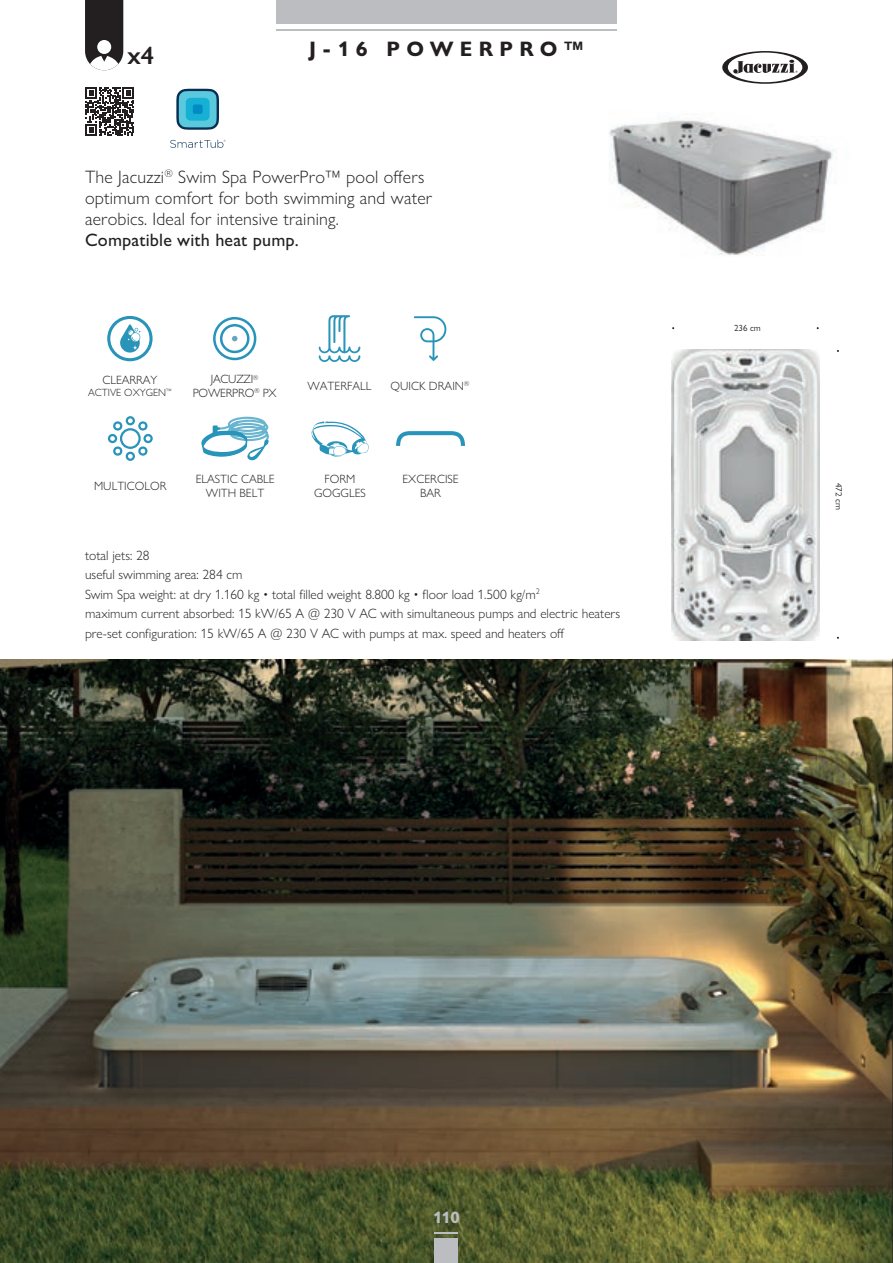
<style>
.page{position:relative;width:893px;height:1263px;background:#fff}
.page>*{position:absolute;margin:0;border:0;box-sizing:border-box;transform-origin:0 0}
.t1{font:600 25.05px "Gill Sans Nova";color:#231f20}
.t2{font:700 21px "Gill Sans Nova";letter-spacing:.3em;color:#231f20}
.t3{font:300 18px/21px "Gill Sans Nova";letter-spacing:.01em;color:#231f20}
.t4{font:500 18px "Gill Sans Nova";letter-spacing:.01em;color:#231f20}
.t5{font:700 16.5px "Gill Sans Nova";color:#bcbdc0}
.t6{font:300 13.5px/19.5px "Gill Sans Nova";color:#231f20}
.t7{font:300 12px/13.5px "Gill Sans Nova";color:#231f20;text-align:center}
.t8{font:300 12px/13.5px "Gill Sans Nova";letter-spacing:-.02em;color:#231f20;text-align:center}
.t9{font:300 10.5px "Gill Sans Nova";color:#231f20}
.t10{font:9px "Gill Sans Nova";color:#231f20}
</style>
<div class="page">
<img style="left:0;top:659px;width:892px;height:604px">
<img style="left:609px;top:118px;width:225px;height:138px">
<svg style="left:85px;top:0;width:38px;height:70px"></svg>
<svg style="left:722px;top:51px;width:86px;height:33px"></svg>
<img style="left:672px;top:349px;width:147px;height:292px">
<div style="left:276px;top:0;width:341px;height:23px;background:#bcbdc0"></div>
<hr style="left:276px;top:29px;width:341px;height:1px;background:#bcbdc0">
<div style="left:435px;top:1238px;width:23px;height:25px;background:#bcbdc0"></div>
<hr style="left:435px;top:1232px;width:23px;height:2px;background:#bcbdc0">
<svg style="left:892px;top:659px;width:1px;height:604px"></svg>
<svg style="left:85px;top:87px;width:49px;height:49px"></svg>
<svg style="left:176px;top:89px;width:43px;height:41px;background:#3fa5c1"></svg>
<svg style="left:170px;top:140px;width:56px;height:8px"></svg>
<svg style="left:107px;top:316px;width:46px;height:45px"></svg>
<div style="left:213px;top:317px;width:43px;height:43px;border:3px solid #2994b9;border-radius:50%"></div>
<div style="left:220px;top:324px;width:29px;height:29px;border:3px solid #2994b9;border-radius:50%"></div>
<svg style="left:232px;top:336px;width:5px;height:5px"></svg>
<svg style="left:319px;top:315px;width:41px;height:47px"></svg>
<svg style="left:414px;top:316px;width:32px;height:45px"></svg>
<svg style="left:107px;top:416px;width:46px;height:45px"></svg>
<svg style="left:201px;top:416px;width:68px;height:45px"></svg>
<svg style="left:311px;top:421px;width:58px;height:36px"></svg>
<svg style="left:396px;top:431px;width:69px;height:15px"></svg>
<h1 class="t1" style="left:128px;top:40px;width:28px">x4</h1>
<h2 class="t2" style="left:309px;top:36px;width:276px">J-16 POWERPRO™</h2>
<h3 class="t3" style="left:85px;top:166px;width:349px">The Jacuzzi<sup>®</sup> Swim Spa PowerPro™ pool offers optimum comfort for both swimming and water aerobics. Ideal for intensive training.</h3>
<h3 class="t4" style="left:85px;top:229px;width:215px">Compatible with heat pump.</h3>
<p class="t7" style="left:103px;top:373px;width:56px">CLEARRAY</p>
<p class="t9" style="left:88px;top:386px;width:85px">ACTIVE OXYGEN<sup>™</sup></p>
<p class="t8" style="left:193px;top:372px;width:85px">JACUZZI<sup>®<br></sup>POWERPRO<sup>®</sup> PX</p>
<p class="t7" style="left:308px;top:379px;width:65px">WATERFALL</p>
<p class="t7" style="left:391px;top:379px;width:81px">QUICK DRAIN<sup>®</sup></p>
<p class="t7" style="left:94px;top:479px;width:74px">MULTICOLOR</p>
<p class="t7" style="left:196px;top:472px;width:80px">ELASTIC CABLE<br>WITH BELT</p>
<p class="t7" style="left:314px;top:472px;width:53px">FORM<br>GOGGLES</p>
<p class="t7" style="left:402px;top:472px;width:58px">EXCERCISE<br>BAR</p>
<p class="t6" style="left:85px;top:545px;width:537px">total jets: 28<br>useful swimming area: 284 cm<br>Swim Spa weight: at dry 1.160 kg • total filled weight 8.800 kg • floor load 1.500 kg/m<sup>2<br></sup>maximum current absorbed: 15 kW/65 A @ 230 V AC with simultaneous pumps and electric heaters pre-set configuration: 15 kW/65 A @ 230 V AC with pumps at max. speed and heaters off</p>
<p class="t10" style="left:734px;top:323px;width:28px">236 cm</p>
<p class="t10" style="left:844px;top:483px;width:28px;rotate:90deg">472 cm</p>
<p class="t5" style="left:433px;top:1207px;width:28px">110</p>
</div>
